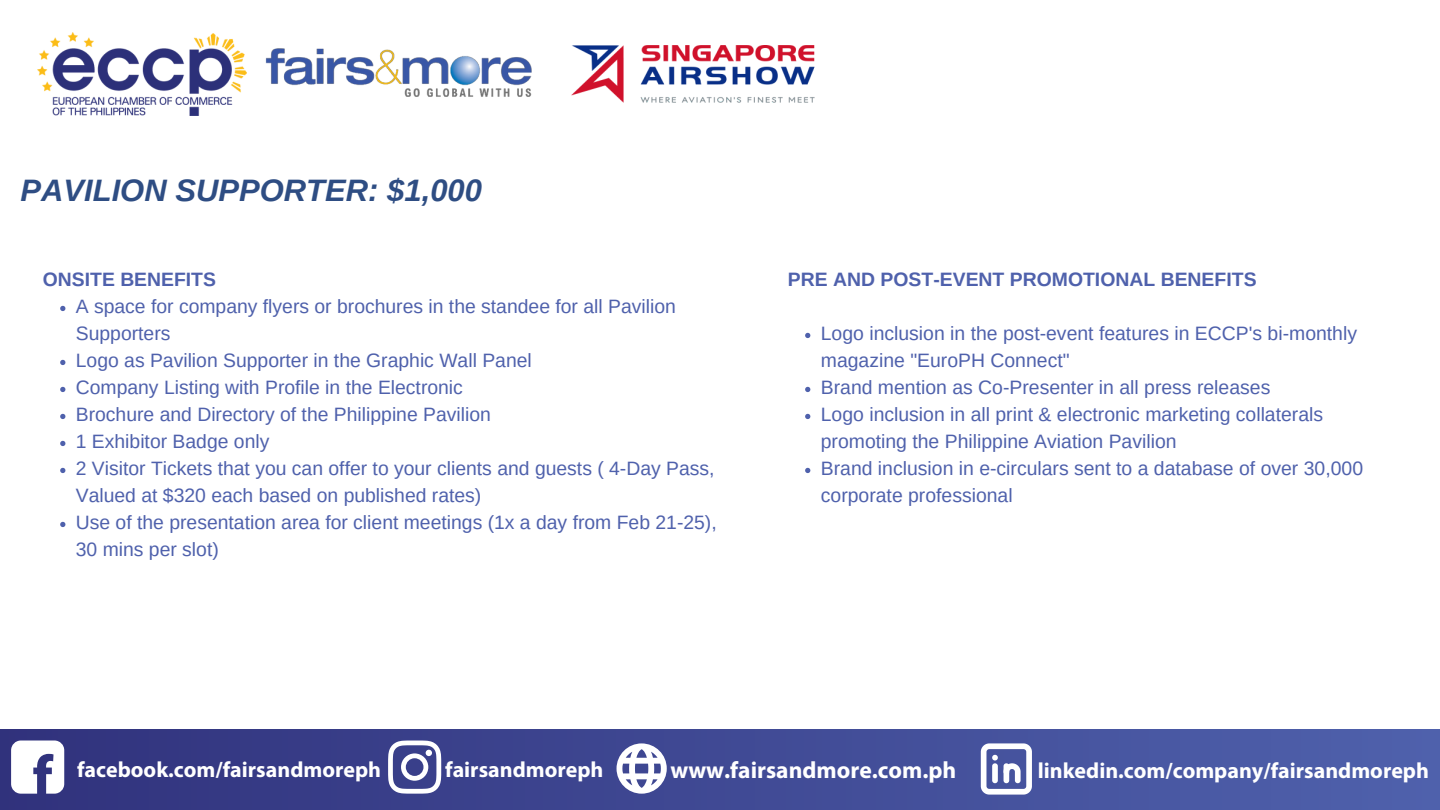
<style>
.page{position:relative;width:1440px;height:810px;background:#fff}
.page>*{position:absolute;margin:0;border:0;box-sizing:border-box;transform-origin:0 0}
.t1{font:italic 700 31px "Arimo";color:#2e4d83}
.t2{font:700 23.5px "Myriad Pro";color:#fff}
.t3{font:700 22px "Myriad Pro";color:#fff}
.t4{font:19.4px/27px "Arimo";color:#4f61ac}
.t5{font:700 19.4px "Arimo";color:#4f61ac}
.t6{font:19.3px/27px "Arimo";color:#4f61ac}
.t7{font:700 19.3px "Arimo";color:#4f61ac}
</style>
<div class="page">
<div style="left:0;top:729px;width:1440px;height:81px;background:linear-gradient(to right,#31327c,#4f61ac)"></div>
<img style="left:38px;top:32px;width:208px;height:83px">
<svg style="left:11px;top:741px;width:53px;height:53px"></svg>
<svg style="left:388px;top:741px;width:53px;height:53px"></svg>
<svg style="left:617px;top:743px;width:50px;height:51px"></svg>
<svg style="left:981px;top:743px;width:51px;height:51px"></svg>
<img style="left:265px;top:48px;width:267px;height:49px">
<img style="left:571px;top:45px;width:244px;height:58px">
<svg style="left:60px;top:306px;width:5px;height:5px"></svg>
<svg style="left:60px;top:360px;width:5px;height:5px"></svg>
<svg style="left:60px;top:387px;width:5px;height:5px"></svg>
<svg style="left:60px;top:414px;width:5px;height:5px"></svg>
<svg style="left:60px;top:441px;width:5px;height:5px"></svg>
<svg style="left:60px;top:468px;width:5px;height:5px"></svg>
<svg style="left:60px;top:522px;width:5px;height:5px"></svg>
<svg style="left:805px;top:333px;width:5px;height:5px"></svg>
<svg style="left:805px;top:387px;width:5px;height:5px"></svg>
<svg style="left:805px;top:414px;width:5px;height:5px"></svg>
<svg style="left:805px;top:468px;width:5px;height:5px"></svg>
<p class="t1" style="left:20px;top:173px;width:463px">PAVILION SUPPORTER: $1,000</p>
<p class="t7" style="left:43px;top:269px;width:175px">ONSITE BENEFITS</p>
<p class="t6" style="left:76px;top:293px;width:602px">A space for company flyers or brochures in the standee for all Pavilion<br>Supporters</p>
<p class="t6" style="left:76px;top:347px;width:457px">Logo as Pavilion Supporter in the Graphic Wall Panel</p>
<p class="t6" style="left:76px;top:374px;width:389px">Company Listing with Profile in the Electronic</p>
<p class="t6" style="left:76px;top:401px;width:417px">Brochure and Directory of the Philippine Pavilion</p>
<h3 class="t6" style="left:76px;top:428px;width:195px">1 Exhibitor Badge only</h3>
<p class="t6" style="left:76px;top:455px;width:640px">2 Visitor Tickets that you can offer to your clients and guests ( 4-Day Pass,<br>Valued at $320 each based on published rates)</p>
<p class="t6" style="left:76px;top:509px;width:642px">Use of the presentation area for client meetings (1x a day from Feb 21-25),<br>30 mins per slot)</p>
<p class="t5" style="left:788px;top:269px;width:470px">PRE AND POST-EVENT PROMOTIONAL BENEFITS</p>
<p class="t4" style="left:821px;top:320px;width:538px">Logo inclusion in the post-event features in ECCP's bi-monthly magazine "EuroPH Connect"</p>
<p class="t4" style="left:821px;top:374px;width:451px">Brand mention as Co-Presenter in all press releases</p>
<p class="t4" style="left:821px;top:401px;width:504px">Logo inclusion in all print &amp; electronic marketing collaterals promoting the Philippine Aviation Pavilion</p>
<p class="t4" style="left:821px;top:455px;width:544px">Brand inclusion in e-circulars sent to a database of over 30,000 corporate professional</p>
<p class="t3" style="left:77px;top:760px;width:305px">facebook.com/fairsandmoreph</p>
<p class="t3" style="left:445px;top:760px;width:160px">fairsandmoreph</p>
<h1 class="t2" style="left:671px;top:760px;width:287px">www.fairsandmore.com.ph</h1>
<p class="t3" style="left:1038px;top:762px;width:393px">linkedin.com/company/fairsandmoreph</p>
</div>
